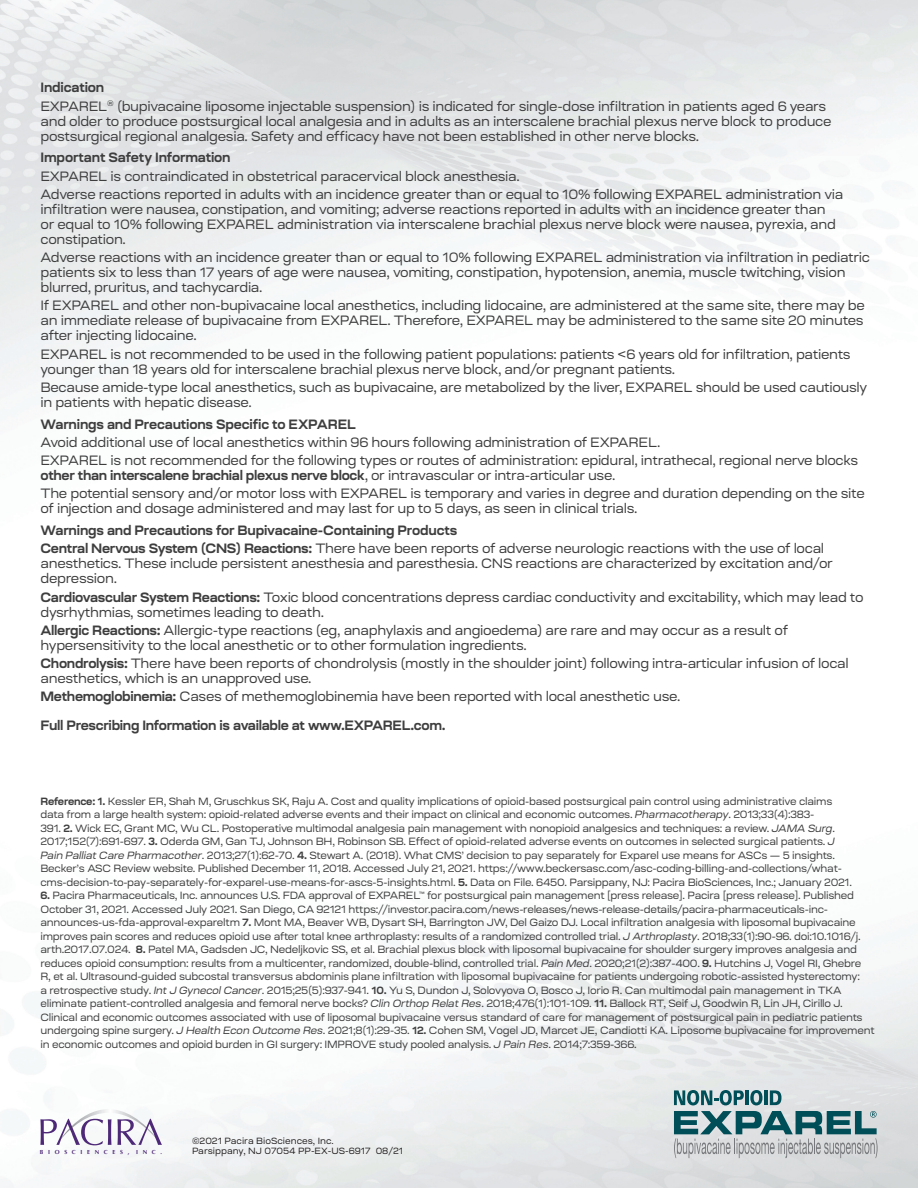
<style>
.page{position:relative;width:918px;height:1188px;background:#fff}
.page>*{position:absolute;margin:0;border:0;box-sizing:border-box;transform-origin:0 0}
.t1{font:13.5px/15px "Ruberoid";letter-spacing:-.025em;color:#3e3e3f}
.t2{font:700 13.5px/18.3px "Ruberoid";letter-spacing:-.015em;color:#3e3e3f}
.t3{font:10.5px/13.5px "Ruberoid";letter-spacing:-.025em;color:#3e3e3f}
.t4{font:9px "Ruberoid";color:#231f20}
.t5{font:700 5.85px "Optima";letter-spacing:.79em;color:#4e2977}
.s1{font-weight:700}
.s2{font-weight:400}
.s3{font-style:italic}
</style>
<div class="page">
<svg style="left:40px;top:1073px;width:122px;height:72px"></svg>
<svg style="left:674px;top:1111px;width:204px;height:47px;background:#92a9ad"></svg>
<svg style="left:674px;top:1090px;width:70px;height:15px"></svg>
<hr style="left:745px;top:1090px;width:4px;height:15px;background:#004e58">
<svg style="left:750px;top:1090px;width:12px;height:15px"></svg>
<hr style="left:764px;top:1090px;width:4px;height:15px;background:#004e58">
<svg style="left:770px;top:1090px;width:11px;height:15px"></svg>
<p class="t1" style="left:40px;top:78px;width:787px;line-height:18.3px"><span class="s1">Indication<br></span>EXPAREL<sup>®</sup> (bupivacaine liposome injectable suspension) is indicated for single-dose infiltration in patients aged 6 years</p>
<p class="t1" style="left:40px;top:113px;width:793px">and older to produce postsurgical local analgesia and in adults as an interscalene brachial plexus nerve block to produce postsurgical regional analgesia. Safety and efficacy have not been established in other nerve blocks.</p>
<p class="t2" style="left:40px;top:148px;width:192px">Important Safety Information</p>
<p class="t1" style="left:40px;top:167px;width:805px;line-height:18.3px">EXPAREL is contraindicated in obstetrical paracervical block anesthesia.<br>Adverse reactions reported in adults with an incidence greater than or equal to 10% following EXPAREL administration via</p>
<p class="t1" style="left:40px;top:201px;width:797px">infiltration were nausea, constipation, and vomiting; adverse reactions reported in adults with an incidence greater than or equal to 10% following EXPAREL administration via interscalene brachial plexus nerve block were nausea, pyrexia, and constipation.</p>
<p class="t1" style="left:40px;top:250px;width:831px">Adverse reactions with an incidence greater than or equal to 10% following EXPAREL administration via infiltration in pediatric patients six to less than 17 years of age were nausea, vomiting, constipation, hypotension, anemia, muscle twitching, vision blurred, pruritus, and tachycardia.</p>
<p class="t1" style="left:40px;top:298px;width:826px;text-align:justify">If EXPAREL and other non-bupivacaine local anesthetics, including lidocaine, are administered at the same site, there may be an immediate release of bupivacaine from EXPAREL. Therefore, EXPAREL may be administered to the same site 20 minutes after injecting lidocaine.</p>
<p class="t1" style="left:40px;top:346px;width:812px">EXPAREL is not recommended to be used in the following patient populations: patients &lt;6 years old for infiltration, patients younger than 18 years old for interscalene brachial plexus nerve block, and/or pregnant patients.</p>
<p class="t1" style="left:40px;top:379px;width:828px">Because amide-type local anesthetics, such as bupivacaine, are metabolized by the liver, EXPAREL should be used cautiously in patients with hepatic disease.</p>
<p class="t2" style="left:40px;top:414px;width:317px">Warnings and Precautions Specific to EXPAREL</p>
<p class="t1" style="left:40px;top:433px;width:819px;line-height:18.3px">Avoid additional use of local anesthetics within 96 hours following administration of EXPAREL.<br>EXPAREL is not recommended for the following types or routes of administration: epidural, intrathecal, regional nerve blocks</p>
<p class="t1" style="left:40px;top:466px;width:826px;line-height:18.3px"><span class="s1">other than interscalene brachial plexus nerve block</span>, or intravascular or intra-articular use.<br>The potential sensory and/or motor loss with EXPAREL is temporary and varies in degree and duration depending on the site</p>
<p class="t1" style="left:40px;top:501px;width:598px">of injection and dosage administered and may last for up to 5 days, as seen in clinical trials.</p>
<p class="t2" style="left:40px;top:521px;width:785px">Warnings and Precautions for Bupivacaine-Containing Products<br>Central Nervous System (CNS) Reactions: <span class="s2">There have been reports of adverse neurologic reactions with the use of local</span></p>
<p class="t1" style="left:40px;top:556px;width:794px">anesthetics. These include persistent anesthesia and paresthesia. CNS reactions are characterized by excitation and/or depression.</p>
<p class="t1" style="left:40px;top:589px;width:825px"><span class="s1">Cardiovascular System Reactions:</span> Toxic blood concentrations depress cardiac conductivity and excitability, which may lead to dysrhythmias, sometimes leading to death.</p>
<p class="t1" style="left:40px;top:622px;width:749px"><span class="s1">Allergic Reactions:</span> Allergic-type reactions (eg, anaphylaxis and angioedema) are rare and may occur as a result of hypersensitivity to the local anesthetic or to other formulation ingredients.</p>
<p class="t1" style="left:40px;top:656px;width:810px"><span class="s1">Chondrolysis:</span> There have been reports of chondrolysis (mostly in the shoulder joint) following intra-articular infusion of local anesthetics, which is an unapproved use.</p>
<p class="t2" style="left:40px;top:682px;width:642px;line-height:28.5px">Methemoglobinemia: <span class="s2">Cases of methemoglobinemia have been reported with local anesthetic use.<br></span>Full Prescribing Information is available at www.EXPAREL.com.</p>
<p class="t3" style="left:40px;top:794px;width:813px"><span class="s1">Reference: 1.</span> Kessler ER, Shah M, Gruschkus SK, Raju A. Cost and quality implications of opioid-based postsurgical pain control using administrative claims data from a large health system: opioid-related adverse events and their impact on clinical and economic outcomes. <span class="s3">Pharmacotherapy</span>. 2013;33(4):383-<br>391. <span class="s1">2.</span> Wick EC, Grant MC, Wu CL. Postoperative multimodal analgesia pain management with nonopioid analgesics and techniques: a review. <span class="s3">JAMA Surg</span>.<br>2017;152(7):691-697. <span class="s1">3.</span> Oderda GM, Gan TJ, Johnson BH, Robinson SB. Effect of opioid-related adverse events on outcomes in selected surgical patients. <span class="s3">J Pain Palliat Care Pharmacother</span>. 2013;27(1):62-70. <span class="s1">4.</span> Stewart A. (2018). What CMS’ decision to pay separately for Exparel use means for ASCs — 5 insights.<br>Becker’s ASC Review website. Published December 11, 2018. Accessed July 21, 2021. https://www.beckersasc.com/asc-coding-billing-and-collections/what&shy;cms-decision-to-pay-separately-for-exparel-use-means-for-ascs-5-insights.html. <span class="s1">5.</span> Data on File. 6450. Parsippany, NJ: Pacira BioSciences, Inc.; January 2021.</p>
<p class="t3" style="left:40px;top:889px;width:836px"><span class="s1">6.</span> Pacira Pharmaceuticals, Inc. announces U.S. FDA approval of EXPAREL<sup>™</sup> for postsurgical pain management [press release]. Pacira [press release]. Published October 31, 2021. Accessed July 2021. San Diego, CA 92121 https://investor.pacira.com/news-releases/news-release-details/pacira-pharmaceuticals-inc&shy;announces-us-fda-approval-expareltm <span class="s1">7.</span> Mont MA, Beaver WB, Dysart SH, Barrington JW, Del Gaizo DJ. Local infiltration analgesia with liposomal bupivacaine improves pain scores and reduces opioid use after total knee arthroplasty: results of a randomized controlled trial. <span class="s3">J Arthroplasty</span>. 2018;33(1):90-96. doi:10.1016/j. arth.2017.07.024. <span class="s1">8.</span> Patel MA, Gadsden JC, Nedeljkovic SS, et al. Brachial plexus block with liposomal bupivacaine for shoulder surgery improves analgesia and reduces opioid consumption: results from a multicenter, randomized, double-blind, controlled trial. <span class="s3">Pain Med</span>. 2020;21(2):387-400. <span class="s1">9.</span> Hutchins J, Vogel RI, Ghebre<br>R, et al. Ultrasound-guided subcostal transversus abdominis plane infiltration with liposomal bupivacaine for patients undergoing robotic-assisted hysterectomy:<br>a retrospective study. <span class="s3">Int J Gynecol Cancer</span>. 2015;25(5):937-941. <span class="s1">10.</span> Yu S, Dundon J, Solovyova O, Bosco J, Iorio R. Can multimodal pain management in TKA eliminate patient-controlled analgesia and femoral nerve bocks? <span class="s3">Clin Orthop Relat Res</span>. 2018;476(1):101-109. <span class="s1">11.</span> Ballock RT, Seif J, Goodwin R, Lin JH, Cirillo J.<br>Clinical and economic outcomes associated with use of liposomal bupivacaine versus standard of care for management of postsurgical pain in pediatric patients undergoing spine surgery. <span class="s3">J Health Econ Outcome Res</span>. 2021;8(1):29-35. <span class="s1">12.</span> Cohen SM, Vogel JD, Marcet JE, Candiotti KA. Liposome bupivacaine for improvement in economic outcomes and opioid burden in GI surgery: IMPROVE study pooled analysis. <span class="s3">J Pain Res</span>. 2014;7:359-366.</p>
<p class="t4" style="left:192px;top:1134px;width:143px">©2021 Pacira BioSciences, Inc.</p>
<p class="t5" style="left:40px;top:1149px;width:124px">BIOSCIENCES, INC.</p>
<p class="t4" style="left:192px;top:1145px;width:213px">Parsippany, NJ 07054 PP-EX-US-6917 08/21</p>
</div>
